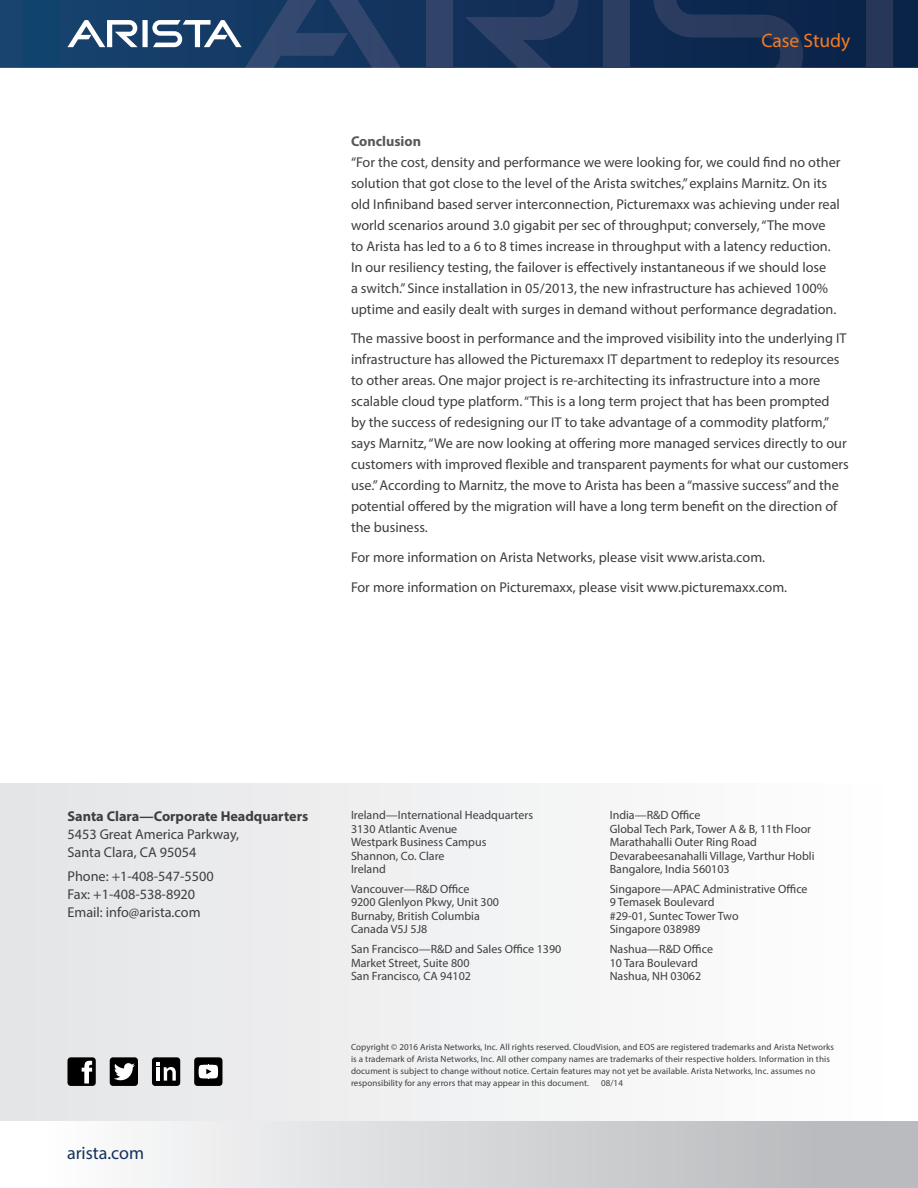
<style>
.page{position:relative;width:918px;height:1188px;background:#fff}
.page>*{position:absolute;margin:0;border:0;box-sizing:border-box;transform-origin:0 0}
.t1{font:19.5px "Myriad Pro";color:#f47b21}
.t2{font:18px "Myriad Pro";color:#14315b}
.Main_body_text{font:14.25px/21px "Myriad Pro";color:#3e3e3f}
.t3{font:700 14.25px "Myriad Pro";color:#3e3e3f}
.Main_body_subhead_L2{font:700 14.25px "Myriad Pro";color:#57585a}
.t4{font:12px/13.5px "Myriad Pro";color:#3e3e3f}
.t5{font:9px/12px "Myriad Pro";letter-spacing:.01em;color:#3e3e3f}
</style>
<div class="page">
<svg style="left:0;top:0;width:918px;height:68px;background:#103059"></svg>
<div style="left:426px;top:0;width:26px;height:68px;background:#314369"></div>
<svg style="left:465px;top:0;width:113px;height:68px;background:#1f365d"></svg>
<svg style="left:67px;top:0;width:333px;height:68px;background:#2f4e74"></svg>
<div style="left:604px;top:0;width:26px;height:68px;background:#2d3e63"></div>
<svg style="left:654px;top:0;width:149px;height:68px;background:#182f54"></svg>
<div style="left:867px;top:0;width:26px;height:68px;background:#273759"></div>
<div style="left:0;top:1120px;width:918px;height:68px;background:linear-gradient(to right,#fff,#b3b4b7)"></div>
<div style="left:0;top:783px;width:918px;height:337px;background:linear-gradient(to right,#e4e4e6,#fff)"></div>
<div style="left:67px;top:1057px;width:29px;height:29px;background:#000;border-radius:3px"></div>
<div style="left:110px;top:1057px;width:28px;height:29px;background:#000;border-radius:3px"></div>
<div style="left:152px;top:1057px;width:28px;height:29px;background:#000;border-radius:3px"></div>
<div style="left:194px;top:1057px;width:28px;height:29px;background:#000;border-radius:3px"></div>
<svg style="left:82px;top:1060px;width:10px;height:24px"></svg>
<svg style="left:114px;top:1063px;width:21px;height:17px"></svg>
<svg style="left:157px;top:1063px;width:19px;height:18px"></svg>
<svg style="left:199px;top:1065px;width:19px;height:14px"></svg>
<h1 class="t1" style="left:761px;top:29px;width:91px">Case Study</h1>
<p class="Main_body_subhead_L2" style="left:351px;top:132px;width:72px">Conclusion</p>
<p class="Main_body_text" style="left:351px;top:151px;width:491px">“For the cost, density and performance we were looking for, we could find no other solution that got close to the level of the Arista switches,” explains Marnitz. On its old Infiniband based server interconnection, Picturemaxx was achieving under real world scenarios around 3.0 gigabit per sec of throughput; conversely, “The move to Arista has led to a 6 to 8 times increase in throughput with a latency reduction.<br>In our resiliency testing, the failover is effectively instantaneous if we should lose<br>a switch.” Since installation in 05/2013, the new infrastructure has achieved 100% uptime and easily dealt with surges in demand without performance degradation.</p>
<p class="Main_body_text" style="left:351px;top:328px;width:499px">The massive boost in performance and the improved visibility into the underlying IT infrastructure has allowed the Picturemaxx IT department to redeploy its resources to other areas. One major project is re-architecting its infrastructure into a more scalable cloud type platform. “This is a long term project that has been prompted<br>by the success of redesigning our IT to take advantage of a commodity platform,” says Marnitz, “We are now looking at offering more managed services directly to our customers with improved flexible and transparent payments for what our customers use.” According to Marnitz, the move to Arista has been a “massive success” and the potential offered by the migration will have a long term benefit on the direction of the business.</p>
<p class="Main_body_text" style="left:351px;top:546px;width:416px">For more information on Arista Networks, please visit www.arista.com.</p>
<p class="Main_body_text" style="left:351px;top:576px;width:438px">For more information on Picturemaxx, please visit www.picturemaxx.com.</p>
<p class="t3" style="left:68px;top:807px;width:242px">Santa Clara—Corporate Headquarters</p>
<p class="Main_body_text" style="left:68px;top:825px;width:173px;line-height:18px">5453 Great America Parkway,<br>Santa Clara, CA 95054</p>
<p class="Main_body_text" style="left:68px;top:867px;width:148px;line-height:18px">Phone: +1-408-547-5500<br>Fax: +1-408-538-8920<br>Email: info@arista.com</p>
<p class="t2" style="left:67px;top:1142px;width:79px">arista.com</p>
<p class="t4" style="left:351px;top:808px;width:184px">Ireland—International Headquarters<br>3130 Atlantic Avenue<br>Westpark Business Campus<br>Shannon, Co. Clare<br>Ireland</p>
<p class="t4" style="left:351px;top:882px;width:150px">Vancouver—R&amp;D Office<br>9200 Glenlyon Pkwy, Unit 300<br>Burnaby, British Columbia<br>Canada V5J 5J8</p>
<p class="t4" style="left:351px;top:942px;width:212px">San Francisco—R&amp;D and Sales Office 1390<br>Market Street, Suite 800<br>San Francisco, CA 94102</p>
<p class="t4" style="left:610px;top:808px;width:206px">India—R&amp;D Office<br>Global Tech Park, Tower A &amp; B, 11th Floor<br>Marathahalli Outer Ring Road<br>Devarabeesanahalli Village, Varthur Hobli<br>Bangalore, India 560103</p>
<p class="t4" style="left:610px;top:882px;width:199px">Singapore—APAC Administrative Office<br>9 Temasek Boulevard<br>#29-01, Suntec Tower Two<br>Singapore 038989</p>
<p class="t4" style="left:610px;top:942px;width:105px">Nashua—R&amp;D Office<br>10 Tara Boulevard<br>Nashua, NH 03062</p>
<p class="t5" style="left:351px;top:1041px;width:485px">Copyright © 2016 Arista Networks, Inc. All rights reserved. CloudVision, and EOS are registered trademarks and Arista Networks is a trademark of Arista Networks, Inc. All other company names are trademarks of their respective holders. Information in this document is subject to change without notice. Certain features may not yet be available. Arista Networks, Inc. assumes no responsibility for any errors that may appear in this document.</p>
<p class="t5" style="left:601px;top:1077px;width:23px">08/14</p>
</div>
